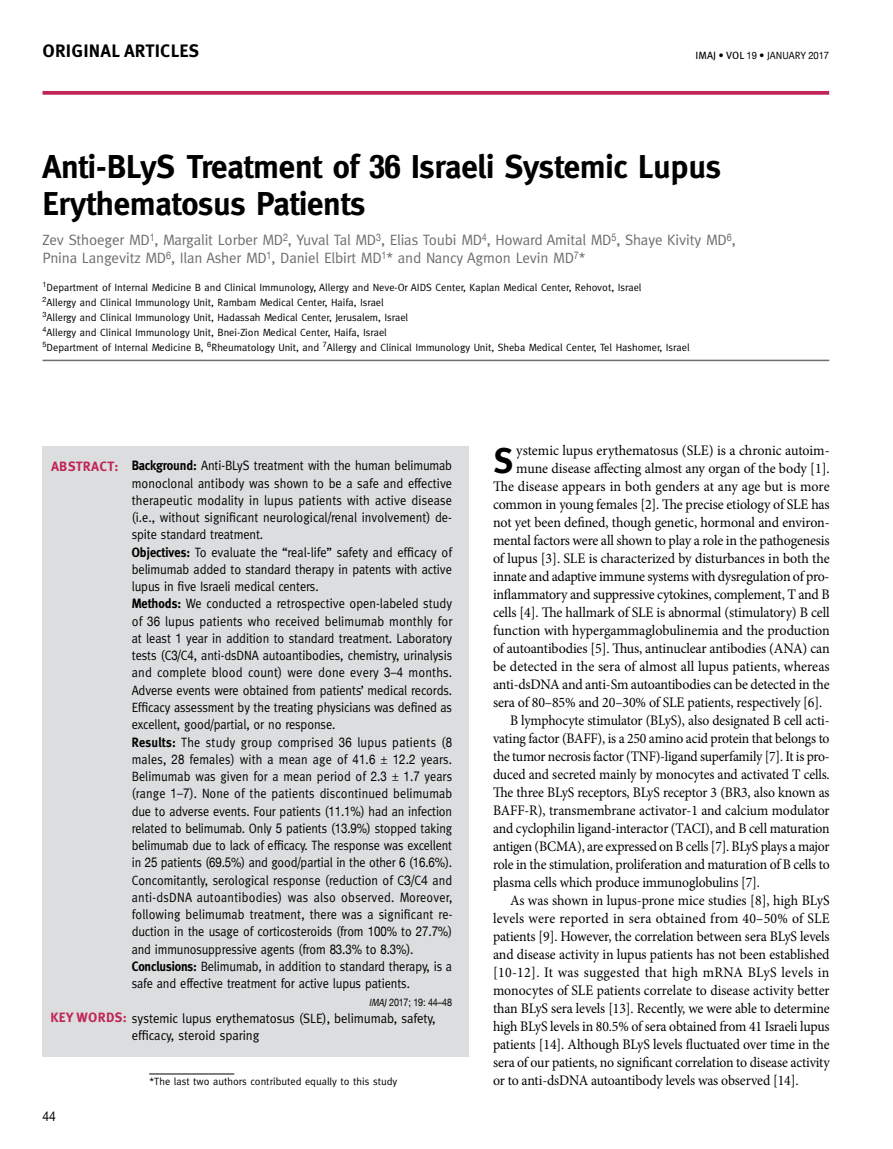
<style>
.page{position:relative;width:893px;height:1149px;background:#fff}
.page>*{position:absolute;margin:0;border:0;box-sizing:border-box;transform-origin:0 0}
.t1{font:700 35.4px "Meta Pro";color:#000;scale:.96 1}
.t2{font:700 33px/36px "Meta";letter-spacing:-.01em;color:#000}
.t3{font:700 18px "Meta Pro";letter-spacing:.01em;color:#000}
.t4{font:15px/18px "Meta";letter-spacing:-.01em;color:#6d6e71}
.t5{font:14.55px "Minion Pro";letter-spacing:-.01em;color:#000;scale:.96 1}
.t6{font:14.55px "Minion Pro";letter-spacing:-.01em;color:#000;scale:.94 1}
.t7{font:14.55px "Minion Pro";letter-spacing:-.01em;color:#000;scale:.95 1}
.t8{font:14.55px "Minion Pro";letter-spacing:.015em;color:#000;scale:.95 1}
.t9{font:14.55px "Minion Pro";letter-spacing:.025em;color:#000;scale:.95 1}
.t10{font:13.5px/17.2px "Meta";letter-spacing:-.005em;color:#000;scale:.92 1}
.t11{font:13.5px/17.2px "Meta";letter-spacing:-.005em;color:#000;scale:.95 1}
.t12{font:700 13.5px "Meta Pro";letter-spacing:.02em;color:#c02555}
.t13{font:13.5px "Helvetica Neue";color:#000;scale:.9 1}
.t14{font:10.5px/15px "Meta";color:#000}
.t15{font:10.5px "Meta Pro";letter-spacing:.01em;color:#000}
.t16{font:10.5px "Helvetica Neue";letter-spacing:-.02em;color:#000;scale:.85 1}
.s1{font-family:"Helvetica Neue";font-size:10.2px}
.s2{font-family:"Meta"}
.s3{font-family:"Helvetica Neue";font-stretch:condensed}
.s4{font-weight:700}
.s5{font-family:"Helvetica Neue"}
.s6{font-family:"Minion Pro"}
.s7{font-family:"Meta";font-style:italic}
.s8{font-family:"Meta Pro";font-weight:700;color:#c02555}
</style>
<div class="page">
<svg style="left:43px;top:91px;width:786px;height:4px;background:#c43460"></svg>
<div style="left:43px;top:446px;width:426px;height:610px;background:#dcddde"></div>
<hr style="left:43px;top:359px;width:786px;height:2px;background:#6d6e71">
<hr style="left:149px;top:1073px;width:85px;height:1px;background:#000">
<h3 class="t3" style="left:43px;top:39px;width:158px">ORIGINAL ARTICLES</h3>
<p class="t15" style="left:695px;top:49px;width:135px">IMAJ • VOL <span class="s1">19</span> • <span class="s2">JANUARY</span> <span class="s1">2017</span></p>
<h2 class="t2" style="left:43px;top:149px;width:680px">Anti-BLyS Treatment of <span class="s3">36</span> Israeli Systemic Lupus<br>Erythematosus Patients</h2>
<p class="t4" style="left:43px;top:231px;width:695px">Zev Sthoeger MD<sup>1</sup>, Margalit Lorber MD<sup>2</sup>, Yuval Tal MD<sup>3</sup>, Elias Toubi MD<sup>4</sup>, Howard Amital MD<sup>5</sup>, Shaye Kivity MD<sup>6</sup>,<br>Pnina Langevitz MD<sup>6</sup>, Ilan Asher MD<sup>1</sup>, Daniel Elbirt MD<sup>1</sup>* and Nancy Agmon Levin MD<sup>7</sup>*</p>
<p class="t14" style="left:43px;top:280px;width:649px"><sup>1</sup>Department of Internal Medicine B and Clinical Immunology, Allergy and Neve-Or AIDS Center, Kaplan Medical Center, Rehovot, Israel<br><sup>2</sup>Allergy and Clinical Immunology Unit, Rambam Medical Center, Haifa, Israel<br><sup>3</sup>Allergy and Clinical Immunology Unit, Hadassah Medical Center, Jerusalem, Israel<br><sup>4</sup>Allergy and Clinical Immunology Unit, Bnei-Zion Medical Center, Haifa, Israel<br><sup>5</sup>Department of Internal Medicine B, <sup>6</sup>Rheumatology Unit, and <sup>7</sup>Allergy and Clinical Immunology Unit, Sheba Medical Center, Tel Hashomer, Israel</p>
<p class="t10" style="left:132px;top:456px;width:350px"><span class="s4">Background:</span> Anti-BLyS treatment with the human belimumab monoclonal antibody was shown to be a safe and effective therapeutic modality in lupus patients with active disease (i.e., without significant neurological/renal involvement) de&shy;spite standard treatment.<br><span class="s4">Objectives:</span> To evaluate the “real-life” safety and efficacy of belimumab added to standard therapy in patents with active lupus in five Israeli medical centers.<br><span class="s4">Methods:</span> We conducted a retrospective open-labeled study of <span class="s5">36</span> lupus patients who received belimumab monthly for at least <span class="s5">1</span> year in addition to standard treatment. Laboratory tests (C<span class="s5">3</span>/C<span class="s5">4</span>, anti-dsDNA autoantibodies, chemistry, urinalysis and complete blood count) were done every <span class="s5">3</span>–<span class="s5">4</span> months.<br>Adverse events were obtained from patients’ medical records.<br>Efficacy assessment by the treating physicians was defined as excellent, good/partial, or no response.<br><span class="s4">Results:</span> The study group comprised <span class="s5">36</span> lupus patients (<span class="s5">8 </span>males, <span class="s5">28</span> females) with a mean age of <span class="s5">41</span>.<span class="s5">6</span> <span class="s6">±</span> <span class="s5">12</span>.<span class="s5">2</span> years.<br>Belimumab was given for a mean period of <span class="s5">2</span>.<span class="s5">3</span> <span class="s6">±</span> <span class="s5">1</span>.<span class="s5">7</span> years (range <span class="s5">1</span>–<span class="s5">7</span>). None of the patients discontinued belimumab due to adverse events. Four patients (<span class="s5">11</span>.<span class="s5">1</span>%) had an infection related to belimumab. Only <span class="s5">5</span> patients (<span class="s5">13</span>.<span class="s5">9</span>%) stopped taking belimumab due to lack of efficacy. The response was excellent in <span class="s5">25</span> patients (<span class="s5">69</span>.<span class="s5">5</span>%) and good/partial in the other <span class="s5">6</span> (<span class="s5">16</span>.<span class="s5">6</span>%).<br>Concomitantly, serological response (reduction of C<span class="s5">3</span>/C<span class="s5">4</span> and anti-dsDNA autoantibodies) was also observed. Moreover, following belimumab treatment, there was a significant re&shy;duction in the usage of corticosteroids (from <span class="s5">100</span>% to <span class="s5">27</span>.<span class="s5">7</span>%) and immunosuppressive agents (from <span class="s5">83</span>.<span class="s5">3</span>% to <span class="s5">8</span>.<span class="s5">3</span>%).<br><span class="s4">Conclusions:</span> Belimumab, in addition to standard therapy, is a safe and effective treatment for active lupus patients.</p>
<p class="t16" style="left:369px;top:993px;width:100px"><span class="s7">IMAJ</span>2017; 19: 44–48</p>
<p class="t11" style="left:132px;top:1008px;width:321px;text-indent:-81px"><span class="s8">KEY WORDS:</span> systemic lupus erythematosus (SLE), belimumab, safety, efficacy, steroid sparing</p>
<p class="t12" style="left:51px;top:458px;width:69px">AB STRACT:</p>
<p class="t13" style="left:43px;top:1106px;width:16px">44</p>
<p class="t14" style="left:150px;top:1073px;width:249px">*The last two authors contributed equally to this study</p>
<h1 class="t1" style="left:493px;top:438px;width:20px">S</h1>
<p class="t5" style="left:516px;top:440px;width:328px">ystemic lupus erythematosus (SLE) is a chronic autoim-</p>
<p class="t5" style="left:516px;top:458px;width:328px">mune disease affecting almost any organ of the body [1].</p>
<p class="t5" style="left:493px;top:476px;width:352px">The disease appears in both genders at any age but is more</p>
<p class="t5" style="left:493px;top:494px;width:352px">common in young females [2]. The precise etiology of SLE has</p>
<p class="t5" style="left:493px;top:512px;width:352px">not yet been defined, though genetic, hormonal and environ-</p>
<p class="t5" style="left:493px;top:530px;width:352px">mental factors were all shown to play a role in the pathogenesis</p>
<p class="t5" style="left:493px;top:548px;width:352px">of lupus [3]. SLE is characterized by disturbances in both the</p>
<p class="t5" style="left:493px;top:566px;width:352px">innate and adaptive immune systems with dysregulation of pro-</p>
<p class="t5" style="left:493px;top:584px;width:352px">inflammatory and suppressive cytokines, complement, T and B</p>
<p class="t5" style="left:493px;top:602px;width:352px">cells [4]. The hallmark of SLE is abnormal (stimulatory) B cell</p>
<p class="t5" style="left:493px;top:620px;width:352px">function with hypergammaglobulinemia and the production</p>
<p class="t5" style="left:493px;top:638px;width:352px">of autoantibodies [5]. Thus, antinuclear antibodies (ANA) can</p>
<p class="t5" style="left:493px;top:656px;width:352px">be detected in the sera of almost all lupus patients, whereas</p>
<p class="t5" style="left:493px;top:674px;width:352px">anti-dsDNA and anti-Sm autoantibodies can be detected in the</p>
<p class="t5" style="left:493px;top:692px;width:345px">sera of 80–85% and 20–30% of SLE patients, respectively [6].</p>
<p class="t6" style="left:510px;top:710px;width:342px">B lymphocyte stimulator (BLyS), also designated B cell acti-</p>
<p class="t6" style="left:493px;top:728px;width:360px">vating factor (BAFF), is a 250 amino acid protein that belongs to</p>
<p class="t6" style="left:493px;top:746px;width:360px">the tumor necrosis factor (TNF)-ligand superfamily [7]. It is pro-</p>
<p class="t6" style="left:493px;top:764px;width:360px">duced and secreted mainly by monocytes and activated T cells.</p>
<p class="t6" style="left:493px;top:782px;width:360px">The three BLyS receptors, BLyS receptor 3 (BR3, also known as</p>
<p class="t6" style="left:493px;top:800px;width:360px">BAFF-R), transmembrane activator-1 and calcium modulator</p>
<p class="t6" style="left:493px;top:818px;width:360px">and cyclophilin ligand-interactor (TACI), and B cell maturation</p>
<p class="t6" style="left:493px;top:836px;width:359px">antigen (BCMA), are expressed on B cells [7]. BLyS plays a major</p>
<p class="t6" style="left:493px;top:854px;width:360px">role in the stimulation, proliferation and maturation of B cells to</p>
<p class="t6" style="left:493px;top:872px;width:285px">plasma cells which produce immunoglobulins [7].</p>
<p class="t7" style="left:510px;top:890px;width:338px">As was shown in lupus-prone mice studies [8], high BLyS</p>
<p class="t8" style="left:493px;top:908px;width:356px">levels were reported in sera obtained from 40–50% of SLE</p>
<p class="t7" style="left:493px;top:926px;width:356px">patients [9]. However, the correlation between sera BLyS levels</p>
<p class="t7" style="left:493px;top:944px;width:356px">and disease activity in lupus patients has not been established</p>
<p class="t9" style="left:493px;top:962px;width:356px">[10-12]. It was suggested that high mRNA BLyS levels in</p>
<p class="t7" style="left:493px;top:980px;width:356px">monocytes of SLE patients correlate to disease activity better</p>
<p class="t7" style="left:493px;top:998px;width:356px">than BLyS sera levels [13]. Recently, we were able to determine</p>
<p class="t7" style="left:493px;top:1016px;width:356px">high BLyS levels in 80.5% of sera obtained from 41 Israeli lupus</p>
<p class="t7" style="left:493px;top:1034px;width:356px">patients [14]. Although BLyS levels fluctuated over time in the</p>
<p class="t7" style="left:493px;top:1052px;width:356px">sera of our patients, no significant correlation to disease activity</p>
<p class="t7" style="left:493px;top:1070px;width:323px">or to anti-dsDNA autoantibody levels was observed [14].</p>
</div>
